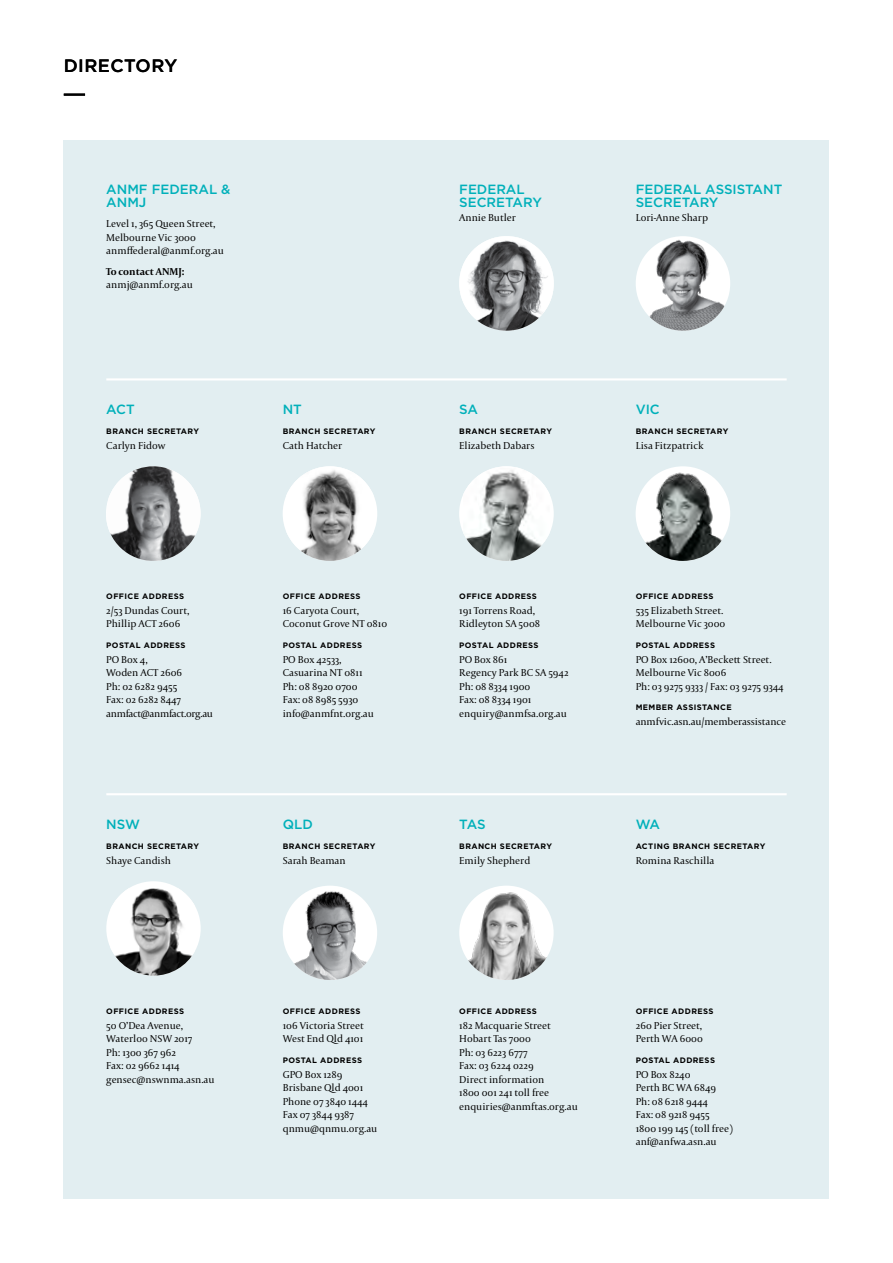
<style>
.page{position:relative;width:893px;height:1263px;background:#fff}
.page>*{position:absolute;margin:0;border:0;box-sizing:border-box;transform-origin:0 0}
.t1{font:500 18px "Gotham";color:#000}
.t2{font:500 13.35px/13.5px "Gotham";color:#00b0ba}
.t3{font:10.5px/13.5px "Capitolium 2";color:#000}
.t4{font:700 10.5px "Capitolium 2";color:#000}
.t5{font:700 7.8px "Gotham";letter-spacing:.05em;color:#000}
</style>
<div class="page">
<div style="left:64px;top:140px;width:765px;height:1059px;background:#e2eef1"></div>
<hr style="left:106px;top:378px;width:681px;height:2px;background:#fff">
<img style="left:106px;top:466px;width:95px;height:95px">
<img style="left:286px;top:466px;width:88px;height:95px">
<div style="left:459px;top:466px;width:95px;height:95px;background:#fff;border-radius:50%"></div>
<img style="left:463px;top:466px;width:87px;height:95px">
<img style="left:638px;top:467px;width:89px;height:94px">
<img style="left:636px;top:236px;width:94px;height:95px;border-radius:47px">
<img style="left:459px;top:236px;width:95px;height:95px;border-radius:47px">
<img style="left:283px;top:886px;width:94px;height:94px;border-radius:47px">
<img style="left:459px;top:886px;width:95px;height:94px;border-radius:47px">
<hr style="left:106px;top:793px;width:681px;height:2px;background:#fff">
<div style="left:106px;top:881px;width:95px;height:95px;background:#fff;border-radius:50%"></div>
<img style="left:110px;top:888px;width:83px;height:88px">
<hr style="left:64px;top:94px;width:21px;height:2px;background:#000">
<h1 class="t1" style="left:64px;top:54px;width:14px">DIRECTORY</h1>
<h1 class="t1" style="left:64px;top:54px;width:14px">R</h1>
<p class="t2" style="left:106px;top:182px;width:126px">ANMF FEDERAL &amp;<br>ANMJ</p>
<p class="t3" style="left:106px;top:217px;width:119px">Level 1, 365 Queen Street,<br>Melbourne Vic 3000 anmffederal@anmf.org.au</p>
<p class="t4" style="left:106px;top:265px;width:80px">To contact ANMJ:</p>
<p class="t3" style="left:106px;top:278px;width:88px">anmj@anmf.org.au</p>
<p class="t2" style="left:106px;top:402px;width:30px">ACT</p>
<p class="t5" style="left:106px;top:426px;width:94px">BRANCH SECRETARY</p>
<p class="t3" style="left:106px;top:439px;width:61px">Carlyn Fidow</p>
<p class="t2" style="left:283px;top:402px;width:21px">NT</p>
<p class="t5" style="left:283px;top:426px;width:94px">BRANCH SECRETARY</p>
<p class="t3" style="left:283px;top:439px;width:61px">Cath Hatcher</p>
<p class="t5" style="left:106px;top:591px;width:79px">OFFICE ADDRESS</p>
<p class="t3" style="left:106px;top:603px;width:85px">2/53 Dundas Court,<br>Phillip ACT 2606</p>
<p class="t5" style="left:106px;top:640px;width:81px">POSTAL ADDRESS</p>
<p class="t3" style="left:106px;top:652px;width:108px">PO Box 4,<br>Woden ACT 2606<br>Ph: 02 6282 9455<br>Fax: 02 6282 8447 anmfact@anmfact.org.au</p>
<p class="t2" style="left:106px;top:817px;width:35px">NSW</p>
<p class="t5" style="left:106px;top:841px;width:94px">BRANCH SECRETARY</p>
<p class="t3" style="left:106px;top:854px;width:66px">Shaye Candish</p>
<p class="t5" style="left:106px;top:1006px;width:79px">OFFICE ADDRESS</p>
<p class="t3" style="left:106px;top:1018px;width:110px">50 O’Dea Avenue,<br>Waterloo NSW 2017<br>Ph: 1300 367 962<br>Fax: 02 9662 1414 gensec@nswnma.asn.au</p>
<p class="t5" style="left:283px;top:591px;width:79px">OFFICE ADDRESS</p>
<p class="t3" style="left:283px;top:603px;width:106px">16 Caryota Court,<br>Coconut Grove NT 0810</p>
<p class="t5" style="left:283px;top:640px;width:81px">POSTAL ADDRESS</p>
<p class="t3" style="left:283px;top:652px;width:93px">PO Box 42533,<br>Casuarina NT 0811<br>Ph: 08 8920 0700<br>Fax: 08 8985 5930 info@anmfnt.org.au</p>
<p class="t2" style="left:283px;top:817px;width:32px">QLD</p>
<p class="t5" style="left:283px;top:841px;width:94px">BRANCH SECRETARY</p>
<p class="t3" style="left:283px;top:854px;width:64px">Sarah Beaman</p>
<p class="t5" style="left:283px;top:1006px;width:79px">OFFICE ADDRESS</p>
<p class="t3" style="left:283px;top:1018px;width:82px">106 Victoria Street<br>West End Qld 4101</p>
<p class="t5" style="left:283px;top:1054px;width:81px">POSTAL ADDRESS</p>
<p class="t3" style="left:283px;top:1067px;width:96px">GPO Box 1289<br>Brisbane Qld 4001<br>Phone 07 3840 1444<br>Fax 07 3844 9387 qnmu@qnmu.org.au</p>
<p class="t2" style="left:459px;top:182px;width:84px">FEDERAL<br>SECRETARY</p>
<p class="t3" style="left:459px;top:210px;width:58px">Annie Butler</p>
<p class="t2" style="left:636px;top:182px;width:148px">FEDERAL ASSISTANT<br>SECRETARY</p>
<p class="t3" style="left:636px;top:210px;width:74px">Lori-Anne Sharp</p>
<p class="t2" style="left:459px;top:402px;width:20px">SA</p>
<p class="t5" style="left:459px;top:426px;width:94px">BRANCH SECRETARY</p>
<p class="t3" style="left:459px;top:439px;width:77px">Elizabeth Dabars</p>
<p class="t5" style="left:459px;top:591px;width:79px">OFFICE ADDRESS</p>
<p class="t3" style="left:459px;top:603px;width:82px">191 Torrens Road,<br>Ridleyton SA 5008</p>
<p class="t5" style="left:459px;top:640px;width:81px">POSTAL ADDRESS</p>
<p class="t3" style="left:459px;top:652px;width:111px">PO Box 861<br>Regency Park BC SA 5942<br>Ph: 08 8334 1900<br>Fax: 08 8334 1901 enquiry@anmfsa.org.au</p>
<p class="t2" style="left:459px;top:817px;width:28px">TAS</p>
<p class="t5" style="left:459px;top:841px;width:94px">BRANCH SECRETARY</p>
<p class="t3" style="left:459px;top:854px;width:73px">Emily Shepherd</p>
<p class="t5" style="left:459px;top:1006px;width:79px">OFFICE ADDRESS</p>
<p class="t3" style="left:459px;top:1018px;width:120px">182 Macquarie Street<br>Hobart Tas 7000<br>Ph: 03 6223 6777<br>Fax: 03 6224 0229<br>Direct information<br>1800 001 241 toll free enquiries@anmftas.org.au</p>
<p class="t2" style="left:636px;top:402px;width:26px">VIC</p>
<p class="t5" style="left:636px;top:426px;width:94px">BRANCH SECRETARY</p>
<p class="t3" style="left:636px;top:439px;width:69px">Lisa Fitzpatrick</p>
<p class="t5" style="left:636px;top:591px;width:79px">OFFICE ADDRESS</p>
<p class="t3" style="left:636px;top:603px;width:91px">535 Elizabeth Street.<br>Melbourne Vic 3000</p>
<p class="t5" style="left:636px;top:640px;width:81px">POSTAL ADDRESS</p>
<p class="t3" style="left:636px;top:652px;width:149px">PO Box 12600, A’Beckett Street.<br>Melbourne Vic 8006<br>Ph: 03 9275 9333 / Fax: 03 9275 9344</p>
<p class="t5" style="left:636px;top:702px;width:97px">MEMBER ASSISTANCE</p>
<p class="t3" style="left:636px;top:715px;width:152px">anmfvic.asn.au/memberassistance</p>
<p class="t2" style="left:636px;top:817px;width:26px">WA</p>
<p class="t5" style="left:636px;top:841px;width:131px">ACTING BRANCH SECRETARY</p>
<p class="t3" style="left:636px;top:854px;width:80px">Romina Raschilla</p>
<p class="t5" style="left:636px;top:1006px;width:79px">OFFICE ADDRESS</p>
<p class="t3" style="left:636px;top:1018px;width:69px">260 Pier Street,<br>Perth WA 6000</p>
<p class="t5" style="left:636px;top:1054px;width:81px">POSTAL ADDRESS</p>
<p class="t3" style="left:636px;top:1067px;width:99px">PO Box 8240<br>Perth BC WA 6849<br>Ph: 08 6218 9444<br>Fax: 08 9218 9455<br>1800 199 145 (toll free) anf@anfwa.asn.au</p>
</div>
